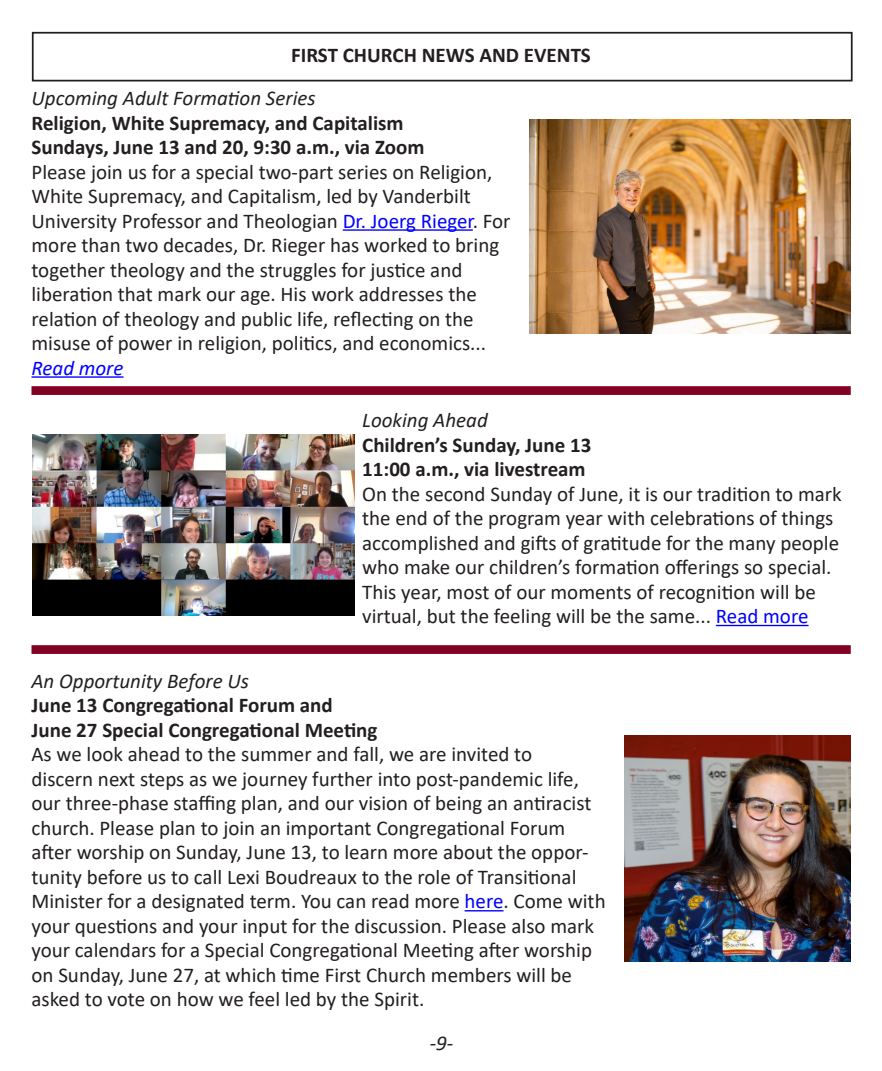
<style>
.page{position:relative;width:882px;height:1071px;background:#fff}
.page>*{position:absolute;margin:0;border:0;box-sizing:border-box;transform-origin:0 0}
.Paragraph_Style_1{font:21px/24.5px "Calibri";color:#231f20}
.Paragraph_Style_1-2{font:700 21px "Calibri";color:#231f20}
.Paragraph_Style_1-3{font:italic 21px "Calibri";color:#231f20}
.s1{color:#00f}
.s2{font-style:italic;color:#00f}
</style>
<div class="page">
<div style="left:32px;top:32px;width:821px;height:49px;border:2px solid #231f20"></div>
<div style="left:32px;top:645px;width:819px;height:9px;background:#820123"></div>
<div style="left:32px;top:386px;width:819px;height:9px;background:#820123"></div>
<hr style="left:343px;top:229px;width:130px;height:2px;background:#00f">
<hr style="left:32px;top:376px;width:92px;height:2px;background:#00f">
<img style="left:529px;top:119px;width:321px;height:214px">
<hr style="left:716px;top:625px;width:93px;height:1px;background:#00f">
<img style="left:33px;top:435px;width:322px;height:181px">
<img style="left:624px;top:736px;width:226px;height:226px">
<hr style="left:465px;top:910px;width:39px;height:1px;background:#00f">
<p class="Paragraph_Style_1-2" style="left:291px;top:40px;width:301px">FIRST CHURCH NEWS AND EVENTS</p>
<p class="Paragraph_Style_1-3" style="left:32px;top:84px;width:286px">Upcoming Adult Formation Series</p>
<p class="Paragraph_Style_1-2" style="left:32px;top:108px;width:374px">Religion, White Supremacy, and Capitalism</p>
<p class="Paragraph_Style_1-2" style="left:32px;top:132px;width:394px">Sundays, June 13 and 20, 9:30 a.m., via Zoom</p>
<p class="Paragraph_Style_1" style="left:32px;top:159px;width:481px">Please join us for a special two-part series on Religion, White Supremacy, and Capitalism, led by Vanderbilt University Professor and Theologian <span class="s1">Dr. Joerg Rieger</span>. For more than two decades, Dr. Rieger has worked to bring together theology and the struggles for justice and</p>
<p class="Paragraph_Style_1" style="left:32px;top:281px;width:456px">liberation that mark our age. His work addresses the relation of theology and public life, reflecting on the misuse of power in religion, politics, and economics...<br><span class="s2">Read more</span></p>
<p class="Paragraph_Style_1-3" style="left:362px;top:406px;width:127px">Looking Ahead</p>
<p class="Paragraph_Style_1-2" style="left:362px;top:430px;width:231px">Children’s Sunday, June 13</p>
<p class="Paragraph_Style_1-2" style="left:362px;top:454px;width:225px">11:00 a.m., via livestream</p>
<p class="Paragraph_Style_1" style="left:362px;top:481px;width:481px">On the second Sunday of June, it is our tradition to mark the end of the program year with celebrations of things accomplished and gifts of gratitude for the many people who make our children’s formation offerings so special.<br>This year, most of our moments of recognition will be virtual, but the feeling will be the same... <span class="s1">Read more</span></p>
<p class="Paragraph_Style_1-3" style="left:32px;top:666px;width:219px">An Opportunity Before Us</p>
<p class="Paragraph_Style_1-2" style="left:32px;top:691px;width:303px">June 13 Congregational Forum and</p>
<p class="Paragraph_Style_1-2" style="left:32px;top:715px;width:348px">June 27 Special Congregational Meeting</p>
<p class="Paragraph_Style_1" style="left:32px;top:742px;width:502px">As we look ahead to the summer and fall, we are invited to</p>
<p class="Paragraph_Style_1" style="left:32px;top:766px;width:576px">discern next steps as we journey further into post-pandemic life, our three-phase staffing plan, and our vision of being an antiracist church. Please plan to join an important Congregational Forum after worship on Sunday, June 13, to learn more about the oppor&shy;tunity before us to call Lexi Boudreaux to the role of Transitional Minister for a designated term. You can read more <span class="s1">here</span>. Come with your questions and your input for the discussion. Please also mark your calendars for a Special Congregational Meeting after worship on Sunday, June 27, at which time First Church members will be asked to vote on how we feel led by the Spirit.</p>
<p class="Paragraph_Style_1-3" style="left:430px;top:1028px;width:25px">-9-</p>
</div>
